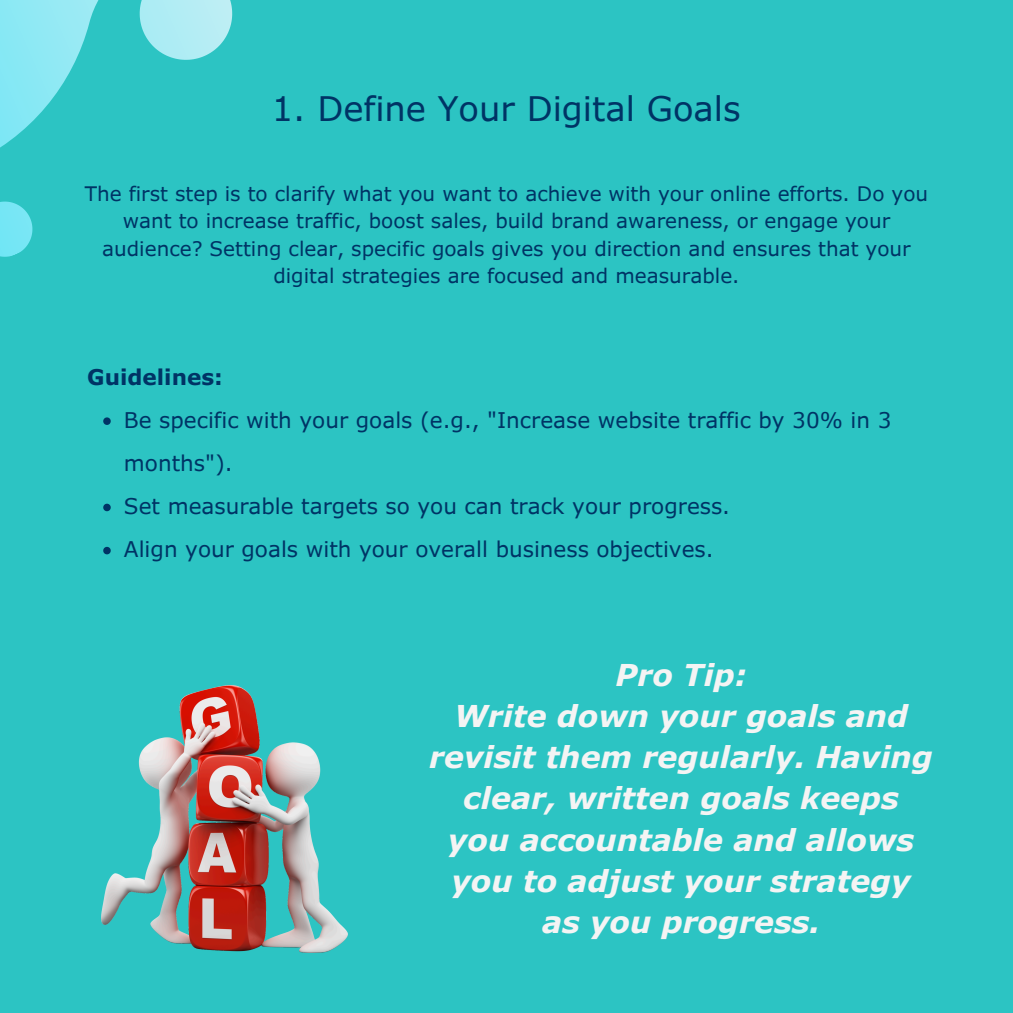
<style>
.page{position:relative;width:1013px;height:1013px;background:#fff}
.page>*{position:absolute;margin:0;border:0;box-sizing:border-box;transform-origin:0 0}
.t1{font:33.75px "Verdana Pro";color:#003365}
.t2{font:italic 700 30px/41.2px "Verdana Pro";color:#f4f4f4;text-align:center}
.t3{font:21.62px/43.1px "Verdana Pro";color:#003365}
.t4{font:700 21.62px "Verdana Pro";color:#003365}
.t5{font:20px/27.2px "Verdana Pro";color:#003365;text-align:center}
</style>
<div class="page">
<div style="left:0;top:0;width:1012px;height:1012px;background:#2cc4c3"></div>
<svg style="left:0;top:0;width:99px;height:148px"></svg>
<svg style="left:139px;top:0;width:94px;height:60px"></svg>
<svg style="left:0;top:201px;width:33px;height:56px"></svg>
<img style="left:101px;top:685px;width:246px;height:267px">
<svg style="left:103px;top:417px;width:8px;height:8px"></svg>
<svg style="left:103px;top:503px;width:8px;height:8px"></svg>
<svg style="left:103px;top:547px;width:8px;height:7px"></svg>
<p class="t1" style="left:272px;top:87px;width:470px">1. Define Your Digital Goals</p>
<h1 class="t5" style="left:85px;top:179px;width:844px">The first step is to clarify what you want to achieve with your online efforts. Do you want to increase traffic, boost sales, build brand awareness, or engage your audience? Setting clear, specific goals gives you direction and ensures that your digital strategies are focused and measurable.</h1>
<p class="t4" style="left:87px;top:363px;width:137px">Guidelines:</p>
<p class="t3" style="left:124px;top:397px;width:769px">Be specific with your goals (e.g., "Increase website traffic by 30% in 3 months").</p>
<p class="t3" style="left:124px;top:484px;width:607px">Set measurable targets so you can track your progress.</p>
<p class="t3" style="left:124px;top:527px;width:591px">Align your goals with your overall business objectives.</p>
<p class="t2" style="left:429px;top:653px;width:505px">Pro Tip:<br>Write down your goals and revisit them regularly. Having clear, written goals keeps you accountable and allows you to adjust your strategy as you progress.</p>
</div>
